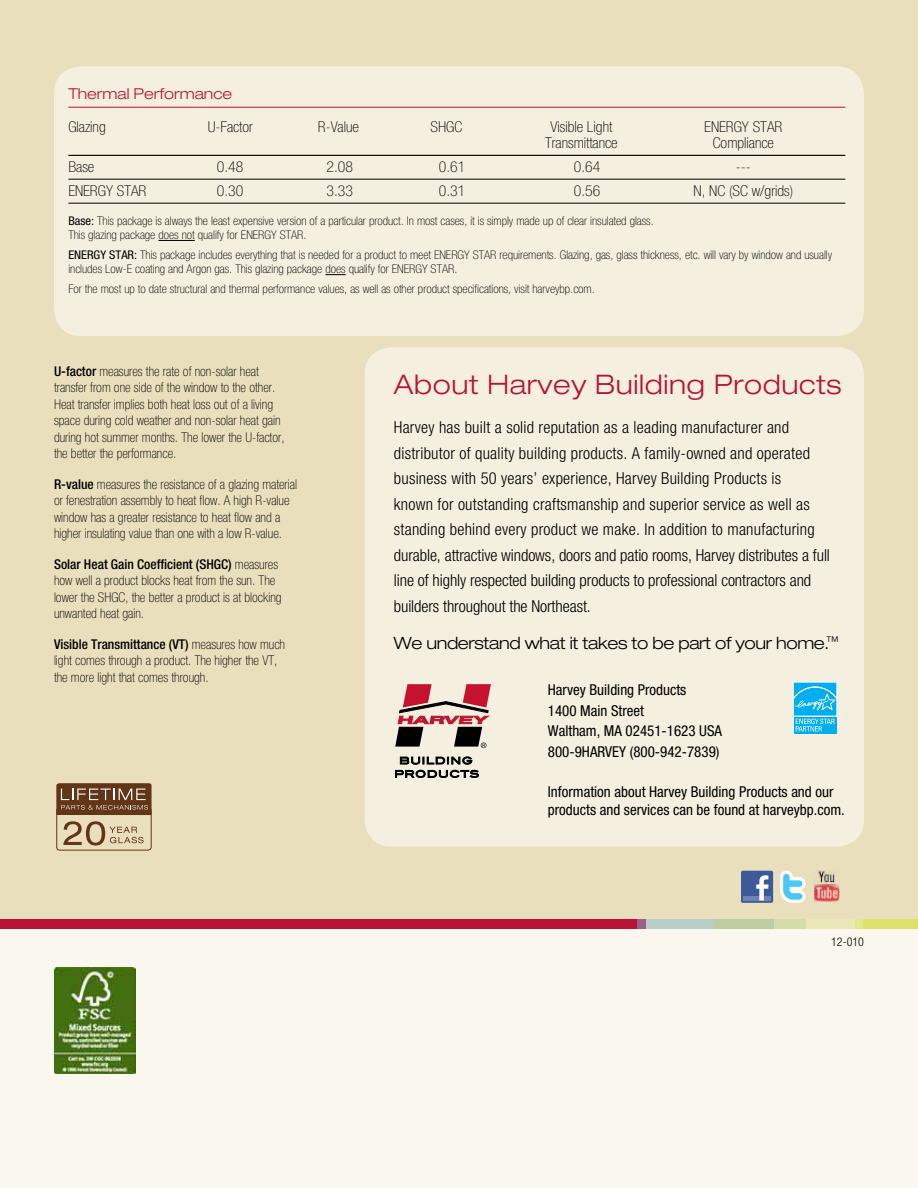
<style>
.page{position:relative;width:918px;height:1188px;background:#fff}
.page>*{position:absolute;margin:0;border:0;box-sizing:border-box;transform-origin:0 0}
.t1{font:300 expanded 27px "Helvetica Neue LT Std";letter-spacing:.025em;color:#b81237}
.t2{font:300 expanded 16.95px "Helvetica Neue LT Std";letter-spacing:-.02em;color:#000}
.t3{font:300 condensed 16.5px/25.5px "Helvetica Neue LT Std";letter-spacing:.015em;color:#000}
.t4{font:condensed 15px/20.7px "Helvetica Neue LT Std";color:#000}
.t5{font:100 condensed 15px "Helvetica Neue LT Std";color:#000;scale:1.05 1}
.t6{font:300 expanded 15px "Helvetica Neue LT Std";color:#b81237}
.t7{font:100 condensed 13.5px/16.5px "Helvetica Neue LT Std";color:#000}
.t8{font:100 condensed 12px/14.4px "Helvetica Neue LT Std";color:#000;scale:1.05 1}
.t9{font:300 condensed 12px "Helvetica Neue LT Std";color:#000}
.s1{font-weight:400}
.s2{font-weight:500}
</style>
<div class="page">
<div style="left:0;top:919px;width:918px;height:269px;background:#faf7ee"></div>
<div style="left:0;top:0;width:918px;height:929px;background:#e9dfbc"></div>
<div style="left:365px;top:347px;width:499px;height:500px;background:#f4efde;border-radius:27px"></div>
<div style="left:0;top:920px;width:645px;height:9px;background:#b81237"></div>
<svg style="left:637px;top:920px;width:76px;height:9px"></svg>
<div style="left:713px;top:920px;width:93px;height:9px;background:#bfcda2"></div>
<div style="left:856px;top:920px;width:62px;height:9px;background:#dce269"></div>
<svg style="left:774px;top:920px;width:88px;height:9px"></svg>
<svg style="left:793px;top:682px;width:44px;height:53px;background:#39bff2"></svg>
<div style="left:54px;top:66px;width:810px;height:270px;background:#f4efde;border-radius:27px"></div>
<hr style="left:68px;top:155px;width:777px;height:1px;background:#000">
<hr style="left:68px;top:179px;width:777px;height:1px;background:#000">
<hr style="left:68px;top:203px;width:777px;height:1px;background:#000">
<hr style="left:158px;top:240px;width:37px;height:1px;background:#000">
<svg style="left:325px;top:274px;width:21px;height:1px"></svg>
<hr style="left:68px;top:107px;width:777px;height:1px;background:#b81237">
<svg style="left:56px;top:783px;width:96px;height:67px"></svg>
<svg style="left:395px;top:756px;width:84px;height:22px"></svg>
<svg style="left:395px;top:684px;width:96px;height:64px"></svg>
<div style="left:741px;top:871px;width:32px;height:32px;background:#3c5a99;border-radius:2px"></div>
<div style="left:743px;top:896px;width:28px;height:5px;background:#6d84b3"></div>
<svg style="left:756px;top:875px;width:12px;height:26px"></svg>
<img style="left:813px;top:871px;width:26px;height:32px">
<svg style="left:780px;top:871px;width:26px;height:32px"></svg>
<img style="left:54px;top:968px;width:82px;height:106px">
<p class="t6" style="left:68px;top:85px;width:165px">Thermal Performance</p>
<p class="t5" style="left:68px;top:118px;width:37px">Glazing</p>
<p class="t5" style="left:208px;top:118px;width:45px">U-Factor</p>
<p class="t5" style="left:318px;top:118px;width:41px">R-Value</p>
<p class="t5" style="left:430px;top:118px;width:32px">SHGC</p>
<p class="t5" style="left:550px;top:118px;width:60px">Visible Light</p>
<p class="t5" style="left:704px;top:118px;width:76px">ENERGY STAR</p>
<p class="t5" style="left:545px;top:134px;width:71px">Transmittance</p>
<p class="t5" style="left:713px;top:134px;width:60px">Compliance</p>
<p class="t5" style="left:68px;top:158px;width:26px">Base</p>
<p class="t5" style="left:217px;top:158px;width:27px">0.48</p>
<p class="t5" style="left:326px;top:158px;width:27px">2.08</p>
<p class="t5" style="left:439px;top:158px;width:27px">0.61</p>
<p class="t5" style="left:574px;top:158px;width:27px">0.64</p>
<p class="t5" style="left:736px;top:158px;width:16px">---</p>
<p class="t5" style="left:68px;top:182px;width:76px">ENERGY STAR</p>
<p class="t5" style="left:217px;top:182px;width:27px">0.30</p>
<p class="t5" style="left:326px;top:182px;width:27px">3.33</p>
<p class="t5" style="left:439px;top:182px;width:27px">0.31</p>
<p class="t5" style="left:574px;top:182px;width:27px">0.56</p>
<p class="t5" style="left:694px;top:182px;width:96px">N, NC (SC w/grids)</p>
<p class="t8" style="left:68px;top:213px;width:559px"><span class="s1">Base:</span> This package is always the least expensive version of a particular product. In most cases, it is simply made up of clear insulated glass.<br>This glazing package does not qualify for ENERGY STAR.</p>
<p class="t8" style="left:68px;top:248px;width:729px"><span class="s1">ENERGY STAR:</span> This package includes everything that is needed for a product to meet ENERGY STAR requirements. Glazing, gas, glass thickness, etc. will vary by window and usually includes Low-E coating and Argon gas. This glazing package does qualify for ENERGY STAR.</p>
<p class="t8" style="left:68px;top:282px;width:503px">For the most up to date structural and thermal performance values, as well as other product specifications, visit harveybp.com.</p>
<p class="t7" style="left:54px;top:362px;width:232px"><span class="s2">U-factor</span> measures the rate of non-solar heat transfer from one side of the window to the other.<br>Heat transfer implies both heat loss out of a living space during cold weather and non-solar heat gain during hot summer months. The lower the U-factor, the better the performance.</p>
<p class="t7" style="left:54px;top:475px;width:245px"><span class="s2">R-value</span> measures the resistance of a glazing material or fenestration assembly to heat flow. A high R-value window has a greater resistance to heat flow and a higher insulating value than one with a low R-value.</p>
<p class="t7" style="left:54px;top:555px;width:229px"><span class="s2">Solar Heat Gain Coefficient (SHGC)</span> measures how well a product blocks heat from the sun. The lower the SHGC, the better a product is at blocking unwanted heat gain.</p>
<p class="t7" style="left:54px;top:636px;width:233px"><span class="s2">Visible Transmittance (VT)</span> measures how much light comes through a product. The higher the VT, the more light that comes through.</p>
<h1 class="t1" style="left:394px;top:368px;width:449px">About Harvey Building Products</h1>
<p class="t3" style="left:394px;top:415px;width:438px">Harvey has built a solid reputation as a leading manufacturer and distributor of quality building products. A family-owned and operated business with 50 years’ experience, Harvey Building Products is<br>known for outstanding craftsmanship and superior service as well as standing behind every product we make. In addition to manufacturing durable, attractive windows, doors and patio rooms, Harvey distributes a full line of highly respected building products to professional contractors and builders throughout the Northeast.</p>
<p class="t2" style="left:394px;top:633px;width:447px">We understand what it takes to be part of your home.<sup>™</sup></p>
<p class="t4" style="left:548px;top:679px;width:176px">Harvey Building Products<br>1400 Main Street<br>Waltham, MA 02451-1623 USA<br>800-9HARVEY (800-942-7839)</p>
<p class="t4" style="left:548px;top:782px;width:298px;line-height:18px">Information about Harvey Building Products and our products and services can be found at harveybp.com.</p>
<p class="t9" style="left:831px;top:935px;width:34px">12-010</p>
</div>
